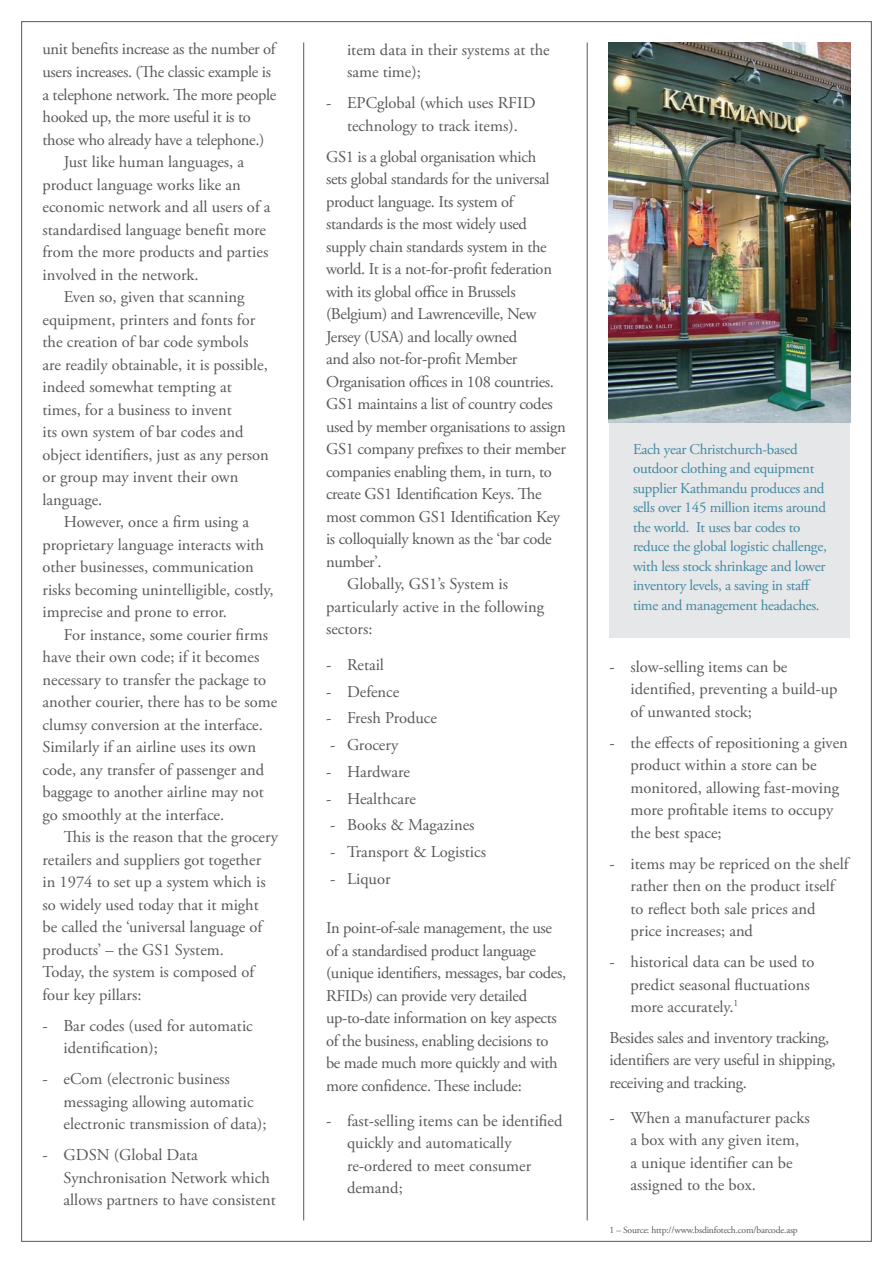
<style>
.page{position:relative;width:893px;height:1263px;background:#fff}
.page>*{position:absolute;margin:0;border:0;box-sizing:border-box;transform-origin:0 0}
.t1{font:16.5px/22.5px "Adobe Garamond Pro";color:#57585a}
.t2{font:16.5px/22.5px "Adobe Garamond Pro";letter-spacing:-.02em;color:#57585a}
.t3{font:15px/19.5px "Adobe Garamond Pro";letter-spacing:-.02em;color:#4188a0}
.t4{font:9.6px "Adobe Garamond Pro";letter-spacing:-.02em;color:#57585a}
</style>
<div class="page">
<hr style="left:303px;top:43px;width:1px;height:1177px;background:#57585a">
<hr style="left:587px;top:43px;width:1px;height:1177px;background:#57585a">
<div style="left:609px;top:415px;width:241px;height:223px;background:#e6e7e9"></div>
<img style="left:609px;top:43px;width:241px;height:380px">
<p class="t2" style="left:43px;top:39px;width:235px">unit benefits increase as the number of</p>
<p class="t2" style="left:43px;top:61px;width:230px">users increases. (The classic example is</p>
<p class="t2" style="left:43px;top:84px;width:235px">a telephone network. The more people</p>
<p class="t2" style="left:43px;top:106px;width:210px">hooked up, the more useful it is to</p>
<p class="t2" style="left:43px;top:129px;width:223px">those who already have a telephone.)</p>
<p class="t1" style="left:64px;top:151px;width:182px">Just like human languages, a</p>
<p class="t1" style="left:43px;top:174px;width:200px">product language works like an</p>
<p class="t1" style="left:43px;top:196px;width:230px">economic network and all users of a</p>
<p class="t1" style="left:43px;top:219px;width:225px">standardised language benefit more</p>
<p class="t1" style="left:43px;top:241px;width:227px">from the more products and parties</p>
<p class="t1" style="left:43px;top:264px;width:157px">involved in the network.</p>
<p class="t1" style="left:64px;top:286px;width:182px">Even so, given that scanning</p>
<p class="t1" style="left:43px;top:309px;width:214px">equipment, printers and fonts for</p>
<p class="t1" style="left:43px;top:331px;width:207px">the creation of bar code symbols</p>
<p class="t1" style="left:43px;top:354px;width:227px">are readily obtainable, it is possible,</p>
<p class="t1" style="left:43px;top:376px;width:191px">indeed somewhat tempting at</p>
<p class="t1" style="left:43px;top:399px;width:191px">times, for a business to invent</p>
<p class="t1" style="left:43px;top:421px;width:203px">its own system of bar codes and</p>
<p class="t1" style="left:43px;top:444px;width:228px">object identifiers, just as any person</p>
<p class="t1" style="left:43px;top:466px;width:197px">or group may invent their own</p>
<p class="t1" style="left:43px;top:489px;width:61px">language.</p>
<p class="t1" style="left:64px;top:511px;width:187px">However, once a firm using a</p>
<p class="t1" style="left:43px;top:534px;width:223px">proprietary language interacts with</p>
<p class="t1" style="left:43px;top:556px;width:213px">other businesses, communication</p>
<p class="t1" style="left:43px;top:579px;width:232px">risks becoming unintelligible, costly,</p>
<p class="t1" style="left:43px;top:601px;width:186px">imprecise and prone to error.</p>
<p class="t1" style="left:64px;top:624px;width:206px">For instance, some courier firms</p>
<p class="t1" style="left:43px;top:646px;width:218px">have their own code; if it becomes</p>
<p class="t1" style="left:43px;top:669px;width:225px">necessary to transfer the package to</p>
<p class="t1" style="left:43px;top:691px;width:236px">another courier, there has to be some</p>
<p class="t1" style="left:43px;top:714px;width:222px">clumsy conversion at the interface.</p>
<p class="t1" style="left:43px;top:736px;width:215px">Similarly if an airline uses its own</p>
<p class="t1" style="left:43px;top:759px;width:223px">code, any transfer of passenger and</p>
<p class="t1" style="left:43px;top:781px;width:223px">baggage to another airline may not</p>
<p class="t1" style="left:43px;top:804px;width:183px">go smoothly at the interface.</p>
<p class="t1" style="left:64px;top:826px;width:216px">This is the reason that the grocery</p>
<p class="t1" style="left:43px;top:849px;width:220px">retailers and suppliers got together</p>
<p class="t1" style="left:43px;top:871px;width:225px">in 1974 to set up a system which is</p>
<p class="t1" style="left:43px;top:894px;width:218px">so widely used today that it might</p>
<p class="t1" style="left:43px;top:916px;width:221px">be called the ‘universal language of</p>
<p class="t1" style="left:43px;top:939px;width:183px">products’ – the GS1 System.</p>
<p class="t1" style="left:43px;top:961px;width:213px">Today, the system is composed of</p>
<p class="t1" style="left:43px;top:984px;width:101px">four key pillars:</p>
<p class="t1" style="left:64px;top:1015px;width:191px;text-indent:-21px">- Bar codes (used for automatic identification);</p>
<p class="t1" style="left:64px;top:1068px;width:205px;text-indent:-21px">- eCom (electronic business messaging allowing automatic electronic transmission of data);</p>
<p class="t1" style="left:64px;top:1144px;width:214px;text-indent:-21px">- GDSN (Global Data<br>Synchronisation Network which allows partners to have consistent</p>
<p class="t1" style="left:347px;top:39px;width:204px">item data in their systems at the same time);</p>
<p class="t1" style="left:326px;top:92px;width:211px;text-align:center">- EPCglobal (which uses RFID technology to track items).</p>
<p class="t2" style="left:326px;top:146px;width:212px">GS1 is a global organisation which</p>
<p class="t2" style="left:326px;top:168px;width:225px">sets global standards for the universal</p>
<p class="t2" style="left:326px;top:191px;width:189px">product language. Its system of</p>
<p class="t2" style="left:326px;top:213px;width:202px">standards is the most widely used</p>
<p class="t2" style="left:326px;top:236px;width:222px">supply chain standards system in the</p>
<p class="t2" style="left:326px;top:258px;width:227px">world. It is a not-for-profit federation</p>
<p class="t2" style="left:326px;top:281px;width:191px">with its global office in Brussels</p>
<p class="t2" style="left:326px;top:303px;width:212px">(Belgium) and Lawrenceville, New</p>
<p class="t2" style="left:326px;top:326px;width:193px">Jersey (USA) and locally owned</p>
<p class="t2" style="left:326px;top:348px;width:193px">and also not-for-profit Member</p>
<p class="t2" style="left:326px;top:371px;width:230px">Organisation offices in 108 countries.</p>
<p class="t2" style="left:326px;top:393px;width:228px">GS1 maintains a list of country codes</p>
<p class="t2" style="left:326px;top:416px;width:241px">used by member organisations to assign</p>
<p class="t2" style="left:326px;top:438px;width:241px">GS1 company prefixes to their member</p>
<p class="t2" style="left:326px;top:461px;width:227px">companies enabling them, in turn, to</p>
<p class="t2" style="left:326px;top:483px;width:217px">create GS1 Identification Keys. The</p>
<p class="t2" style="left:326px;top:506px;width:236px">most common GS1 Identification Key</p>
<p class="t2" style="left:326px;top:528px;width:227px">is colloquially known as the ‘bar code</p>
<p class="t1" style="left:326px;top:551px;width:57px">number’.</p>
<p class="t1" style="left:347px;top:574px;width:162px">Globally, GS1’s System is</p>
<p class="t1" style="left:326px;top:596px;width:220px">particularly active in the following</p>
<p class="t1" style="left:326px;top:619px;width:48px">sectors:</p>
<p class="t1" style="left:326px;top:654px;width:60px">- Retail</p>
<p class="t1" style="left:326px;top:681px;width:75px">- Defence</p>
<p class="t1" style="left:326px;top:707px;width:113px">- Fresh Produce</p>
<p class="t1" style="left:330px;top:734px;width:70px">- Grocery</p>
<p class="t1" style="left:326px;top:761px;width:85px">- Hardware</p>
<p class="t1" style="left:326px;top:788px;width:91px">- Healthcare</p>
<p class="t1" style="left:330px;top:814px;width:146px">- Books &amp; Magazines</p>
<p class="t1" style="left:330px;top:841px;width:157px">- Transport &amp; Logistics</p>
<p class="t1" style="left:330px;top:868px;width:62px">- Liquor</p>
<p class="t2" style="left:326px;top:917px;width:242px">In point-of-sale management, the use of a standardised product language (unique identifiers, messages, bar codes, RFIDs) can provide very detailed up-to-date information on key aspects of the business, enabling decisions to be made much more quickly and with more confidence. These include:</p>
<p class="t1" style="left:347px;top:1110px;width:217px;text-indent:-21px">- fast-selling items can be identified quickly and automatically re-ordered to meet consumer demand;</p>
<p class="t3" style="left:633px;top:440px;width:195px">Each year Christchurch-based outdoor clothing and equipment supplier Kathmandu produces and sells over 145 million items around the world. It uses bar codes to reduce the global logistic challenge, with less stock shrinkage and lower inventory levels, a saving in staff time and management headaches.</p>
<p class="t1" style="left:630px;top:656px;width:209px;text-indent:-21px">- slow-selling items can be identified, preventing a build-up of unwanted stock;</p>
<p class="t1" style="left:630px;top:732px;width:219px;text-indent:-21px">- the effects of repositioning a given product within a store can be monitored, allowing fast-moving more profitable items to occupy the best space;</p>
<p class="t1" style="left:630px;top:853px;width:220px;text-indent:-21px">- items may be repriced on the shelf rather then on the product itself to reflect both sale prices and price increases; and</p>
<p class="t1" style="left:630px;top:951px;width:186px;text-indent:-21px">- historical data can be used to predict seasonal fluctuations more accurately.<sup>1</sup></p>
<p class="t2" style="left:609px;top:1027px;width:227px">Besides sales and inventory tracking, identifiers are very useful in shipping, receiving and tracking.</p>
<p class="t1" style="left:630px;top:1107px;width:181px;text-indent:-21px">- When a manufacturer packs a box with any given item, a unique identifier can be assigned to the box.</p>
<p class="t4" style="left:609px;top:1224px;width:190px">1 – Source: http://www.bsdinfotech.com/barcode.asp</p>
</div>
